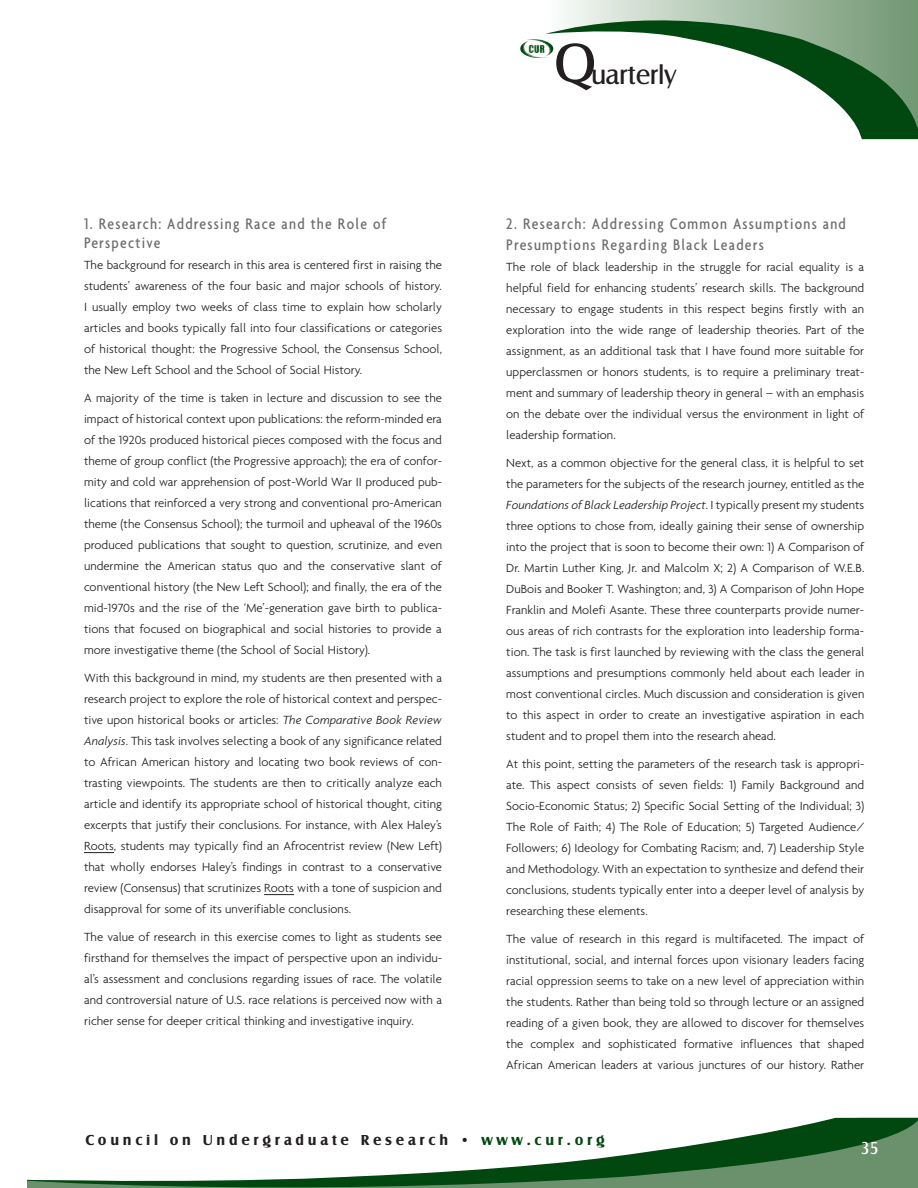
<style>
.page{position:relative;width:918px;height:1188px;background:#fff}
.page>*{position:absolute;margin:0;border:0;box-sizing:border-box;transform-origin:0 0}
.t1{font:27.45px "Castle EF";letter-spacing:-.02em;color:#231f20}
.t2{font:18px "Castle EF";color:#fff}
.t3{font:500 condensed 16.5px/19.5px "Agenda";letter-spacing:.075em;color:#6c6d70}
.t4{font:700 15px "Castle EF";letter-spacing:.25em;color:#231f20}
.t5{font:300 12.75px/21px "Agenda";color:#231f20;text-align:justify}
.s1{font-style:italic}
.s2{font-size:57.6px}
.s3{color:#004710}
</style>
<div class="page">
<svg style="left:546px;top:1px;width:372px;height:138px"></svg>
<svg style="left:27px;top:1118px;width:891px;height:70px"></svg>
<hr style="left:84px;top:852px;width:30px;height:1px;background:#231f20">
<hr style="left:264px;top:894px;width:30px;height:1px;background:#231f20">
<p class="t3" style="left:84px;top:214px;width:304px">1. Research: Addressing Race and the Role of<br>Perspective</p>
<p class="t5" style="left:84px;top:255px;width:360px">The background for research in this area is centered first in raising the students’ awareness of the four basic and major schools of history.<br>I usually employ two weeks of class time to explain how scholarly articles and books typically fall into four classifications or categories of historical thought: the Progressive School, the Consensus School, the New Left School and the School of Social History.</p>
<p class="t5" style="left:84px;top:388px;width:360px">A majority of the time is taken in lecture and discussion to see the impact of historical context upon publications: the reform-minded era of the 1920s produced historical pieces composed with the focus and theme of group conflict (the Progressive approach); the era of confor&shy;mity and cold war apprehension of post-World War II produced pub&shy;lications that reinforced a very strong and conventional pro-American theme (the Consensus School); the turmoil and upheaval of the 1960s produced publications that sought to question, scrutinize, and even undermine the American status quo and the conservative slant of conventional history (the New Left School); and finally, the era of the mid-1970s and the rise of the ‘Me’-generation gave birth to publica&shy;tions that focused on biographical and social histories to provide a more investigative theme (the School of Social History).</p>
<p class="t5" style="left:84px;top:668px;width:360px">With this background in mind, my students are then presented with a research project to explore the role of historical context and perspec&shy;tive upon historical books or articles: <span class="s1">The Comparative Book Review Analysis</span>. This task involves selecting a book of any significance related to African American history and locating two book reviews of con&shy;trasting viewpoints. The students are then to critically analyze each article and identify its appropriate school of historical thought, citing excerpts that justify their conclusions. For instance, with Alex Haley’s Roots, students may typically find an Afrocentrist review (New Left) that wholly endorses Haley’s findings in contrast to a conservative review (Consensus) that scrutinizes Roots with a tone of suspicion and disapproval for some of its unverifiable conclusions.</p>
<p class="t5" style="left:84px;top:927px;width:360px">The value of research in this exercise comes to light as students see firsthand for themselves the impact of perspective upon an individu&shy;al’s assessment and conclusions regarding issues of race. The volatile and controversial nature of U.S. race relations is perceived now with a richer sense for deeper critical thinking and investigative inquiry.</p>
<h1 class="t1" style="left:554px;top:60px;width:124px"><span class="s2">Q</span>uarterly</h1>
<p class="t3" style="left:506px;top:213px;width:341px;line-height:21px">2. Research: Addressing Common Assumptions and<br>Presumptions Regarding Black Leaders</p>
<p class="t5" style="left:506px;top:256px;width:360px">The role of black leadership in the struggle for racial equality is a helpful field for enhancing students’ research skills. The background necessary to engage students in this respect begins firstly with an exploration into the wide range of leadership theories. Part of the assignment, as an additional task that I have found more suitable for upperclassmen or honors students, is to require a preliminary treat&shy;ment and summary of leadership theory in general – with an emphasis on the debate over the individual versus the environment in light of leadership formation.</p>
<p class="t5" style="left:506px;top:452px;width:360px">Next, as a common objective for the general class, it is helpful to set the parameters for the subjects of the research journey, entitled as the <span class="s1">Foundations of Black Leadership Project</span>. I typically present my students three options to chose from, ideally gaining their sense of ownership into the project that is soon to become their own: 1) A Comparison of Dr. Martin Luther King, Jr. and Malcolm X; 2) A Comparison of W.E.B.<br>DuBois and Booker T. Washington; and, 3) A Comparison of John Hope Franklin and Molefi Asante. These three counterparts provide numer&shy;ous areas of rich contrasts for the exploration into leadership forma&shy;tion. The task is first launched by reviewing with the class the general assumptions and presumptions commonly held about each leader in most conventional circles. Much discussion and consideration is given to this aspect in order to create an investigative aspiration in each student and to propel them into the research ahead.</p>
<p class="t5" style="left:506px;top:753px;width:360px">At this point, setting the parameters of the research task is appropri&shy;ate. This aspect consists of seven fields: 1) Family Background and Socio-Economic Status; 2) Specific Social Setting of the Individual; 3)<br>The Role of Faith; 4) The Role of Education; 5) Targeted Audience/ Followers; 6) Ideology for Combating Racism; and, 7) Leadership Style and Methodology. With an expectation to synthesize and defend their conclusions, students typically enter into a deeper level of analysis by researching these elements.</p>
<p class="t5" style="left:506px;top:928px;width:360px">The value of research in this regard is multifaceted. The impact of institutional, social, and internal forces upon visionary leaders facing racial oppression seems to take on a new level of appreciation within the students. Rather than being told so through lecture or an assigned reading of a given book, they are allowed to discover for themselves the complex and sophisticated formative influences that shaped African American leaders at various junctures of our history. Rather</p>
<p class="t4" style="left:86px;top:1131px;width:521px">Council on Undergraduate Research • <span class="s3">www.cur.org</span></p>
<h2 class="t2" style="left:861px;top:1138px;width:20px">35</h2>
</div>
